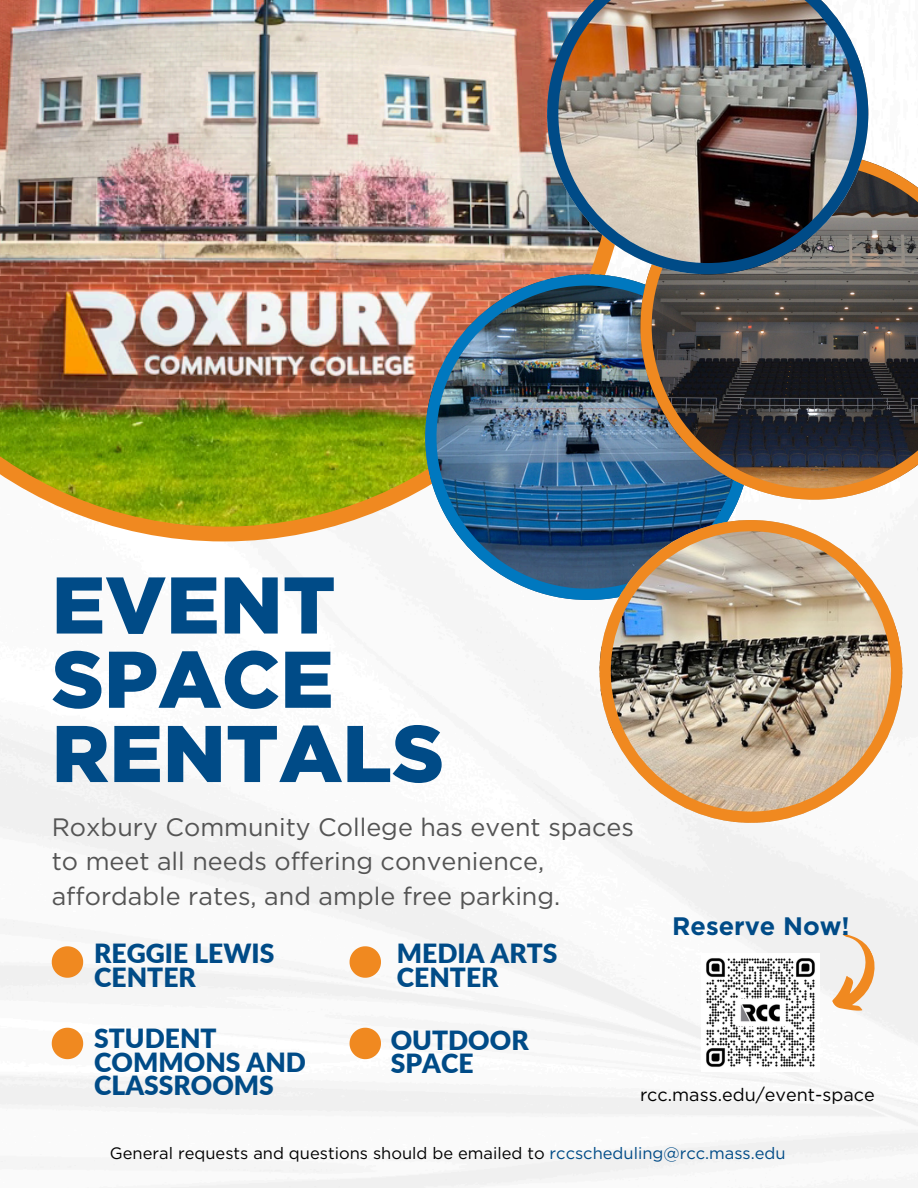
<style>
.page{position:relative;width:918px;height:1188px;background:#fff}
.page>*{position:absolute;margin:0;border:0;box-sizing:border-box;transform-origin:0 0}
.t1{font:900 80.1px/74.2px "Gotham";color:#004b87}
.t2{font:900 26.4px/23.7px "Lato";color:#004b87}
.t3{font:700 25.35px "Gotham";color:#004b87}
.t4{font:25.2px/34.7px "Gotham";color:#545454}
.t5{font:18px "Gotham";color:#000}
.t6{font:16.5px "Gotham";color:#000}
.s1{color:#004b87}
</style>
<div class="page">
<img style="left:0;top:104px;width:918px;height:1084px">
<img style="left:0;top:0;width:547px;height:541px">
<img style="left:425px;top:274px;width:326px;height:326px">
<img style="left:640px;top:153px;width:278px;height:346px">
<img style="left:547px;top:0;width:321px;height:274px">
<img style="left:600px;top:520px;width:302px;height:303px">
<svg style="left:52px;top:946px;width:31px;height:32px"></svg>
<svg style="left:52px;top:1028px;width:31px;height:31px"></svg>
<svg style="left:350px;top:946px;width:31px;height:32px"></svg>
<svg style="left:350px;top:1028px;width:31px;height:31px"></svg>
<img style="left:702px;top:953px;width:118px;height:118px">
<svg style="left:807px;top:926px;width:86px;height:95px"></svg>
<p class="t1" style="left:52px;top:568px;width:394px">EVENT<br>SPACE<br>RENTALS</p>
<p class="t4" style="left:52px;top:809px;width:584px">Roxbury Community College has event spaces to meet all needs offering convenience, affordable rates, and ample free parking.</p>
<p class="t2" style="left:94px;top:941px;width:182px">REGGIE LEWIS<br>CENTER</p>
<p class="t2" style="left:397px;top:941px;width:162px">MEDIA ARTS<br>CENTER</p>
<h2 class="t3" style="left:672px;top:910px;width:179px">Reserve Now!</h2>
<p class="t2" style="left:94px;top:1026px;width:213px">STUDENT<br>COMMONS AND<br>CLASSROOMS</p>
<h2 class="t2" style="left:391px;top:1028px;width:139px">OUTDOOR<br>SPACE</h2>
<p class="t5" style="left:640px;top:1084px;width:236px">rcc.mass.edu/event-space</p>
<h2 class="t6" style="left:110px;top:1144px;width:677px">General requests and questions should be emailed to <span class="s1">rccscheduling@rcc.mass.edu</span></h2>
</div>
